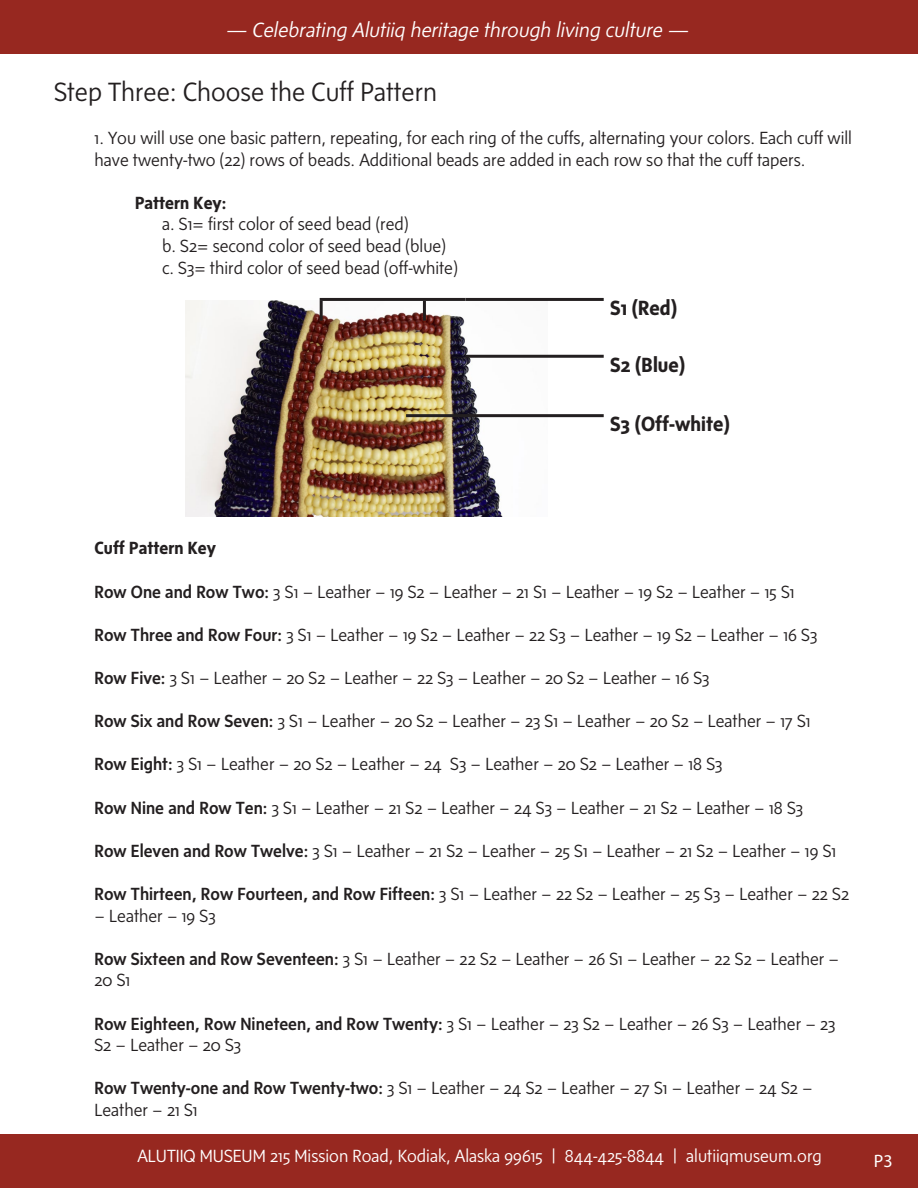
<style>
.page{position:relative;width:918px;height:1188px;background:#fff}
.page>*{position:absolute;margin:0;border:0;box-sizing:border-box;transform-origin:0 0}
.t1{font:300 27px "Sense";color:#231f20}
.t2{font:italic 300 21px "Sense";color:#fff}
.t3{font:700 21px "Sense";color:#231f20}
.t4{font:300 18px/21.6px "Sense";color:#231f20}
.t5{font:300 18px "Sense";color:#fff}
.t6{font:700 18px "Sense";color:#231f20}
.t7{font:18px "Myriad Pro";color:#fff}
.s1{font-weight:500}
</style>
<div class="page">
<div style="left:0;top:0;width:918px;height:54px;background:#972820"></div>
<div style="left:0;top:1134px;width:918px;height:54px;background:#972820"></div>
<img style="left:186px;top:301px;width:361px;height:216px">
<hr style="left:465px;top:355px;width:139px;height:3px;background:#231f20">
<hr style="left:423px;top:301px;width:3px;height:20px;background:#231f20">
<hr style="left:320px;top:301px;width:3px;height:20px;background:#231f20">
<hr style="left:465px;top:298px;width:139px;height:3px;background:#231f20">
<hr style="left:320px;top:298px;width:145px;height:3px;background:#231f20">
<hr style="left:406px;top:414px;width:198px;height:3px;background:#231f20">
<p class="t2" style="left:225px;top:18px;width:465px">— Celebrating Alutiiq heritage through living culture —</p>
<h1 class="t1" style="left:54px;top:76px;width:384px">Step Three: Choose the Cuff Pattern</h1>
<p class="t4" style="left:94px;top:127px;width:759px">1. You will use one basic pattern, repeating, for each ring of the cuffs, alternating your colors. Each cuff will have twenty-two (22) rows of beads. Additional beads are added in each row so that the cuff tapers.</p>
<p class="t6" style="left:135px;top:192px;width:93px">Pattern Key:</p>
<p class="t4" style="left:162px;top:213px;width:297px">a. S1= first color of seed bead (red)<br>b. S2= second color of seed bead (blue) c. S3= third color of seed bead (off-white)</p>
<p class="t3" style="left:610px;top:296px;width:68px">S1 (Red)</p>
<p class="t3" style="left:610px;top:352px;width:76px">S2 (Blue)</p>
<p class="t3" style="left:610px;top:412px;width:121px">S3 (Off-white)</p>
<p class="t6" style="left:94px;top:538px;width:123px">Cuff Pattern Key</p>
<p class="t4" style="left:94px;top:580px;width:702px"><span class="s1">Row One and Row Two:</span> 3 S1 – Leather – 19 S2 – Leather – 21 S1 – Leather – 19 S2 – Leather – 15 S1</p>
<p class="t4" style="left:94px;top:623px;width:724px"><span class="s1">Row Three and Row Four:</span> 3 S1 – Leather – 19 S2 – Leather – 22 S3 – Leather – 19 S2 – Leather – 16 S3</p>
<p class="t4" style="left:94px;top:667px;width:617px"><span class="s1">Row Five:</span> 3 S1 – Leather – 20 S2 – Leather – 22 S3 – Leather – 20 S2 – Leather – 16 S3</p>
<p class="t4" style="left:94px;top:710px;width:718px"><span class="s1">Row Six and Row Seven:</span> 3 S1 – Leather – 20 S2 – Leather – 23 S1 – Leather – 20 S2 – Leather – 17 S1</p>
<p class="t4" style="left:94px;top:753px;width:630px"><span class="s1">Row Eight:</span> 3 S1 – Leather – 20 S2 – Leather – 24 S3 – Leather – 20 S2 – Leather – 18 S3</p>
<p class="t4" style="left:94px;top:796px;width:710px"><span class="s1">Row Nine and Row Ten:</span> 3 S1 – Leather – 21 S2 – Leather – 24 S3 – Leather – 21 S2 – Leather – 18 S3</p>
<p class="t4" style="left:94px;top:839px;width:743px"><span class="s1">Row Eleven and Row Twelve:</span> 3 S1 – Leather – 21 S2 – Leather – 25 S1 – Leather – 21 S2 – Leather – 19 S1</p>
<p class="t4" style="left:94px;top:883px;width:756px"><span class="s1">Row Thirteen, Row Fourteen, and Row Fifteen:</span> 3 S1 – Leather – 22 S2 – Leather – 25 S3 – Leather – 22 S2</p>
<p class="t4" style="left:94px;top:904px;width:123px">– Leather – 19 S3</p>
<p class="t4" style="left:94px;top:947px;width:746px"><span class="s1">Row Sixteen and Row Seventeen:</span> 3 S1 – Leather – 22 S2 – Leather – 26 S1 – Leather – 22 S2 – Leather –<br>20 S1</p>
<p class="t4" style="left:94px;top:1012px;width:743px"><span class="s1">Row Eighteen, Row Nineteen, and Row Twenty:</span> 3 S1 – Leather – 23 S2 – Leather – 26 S3 – Leather – 23<br>S2 – Leather – 20 S3</p>
<p class="t4" style="left:94px;top:1077px;width:720px"><span class="s1">Row Twenty-one and Row Twenty-two:</span> 3 S1 – Leather – 24 S2 – Leather – 27 S1 – Leather – 24 S2 –<br>Leather – 21 S1</p>
<p class="t5" style="left:137px;top:1146px;width:686px">ALUTIIQ MUSEUM 215 Mission Road, Kodiak, Alaska 99615 | 844-425-8844 | alutiiqmuseum.org</p>
<p class="t7" style="left:874px;top:1149px;width:20px">P3</p>
</div>
